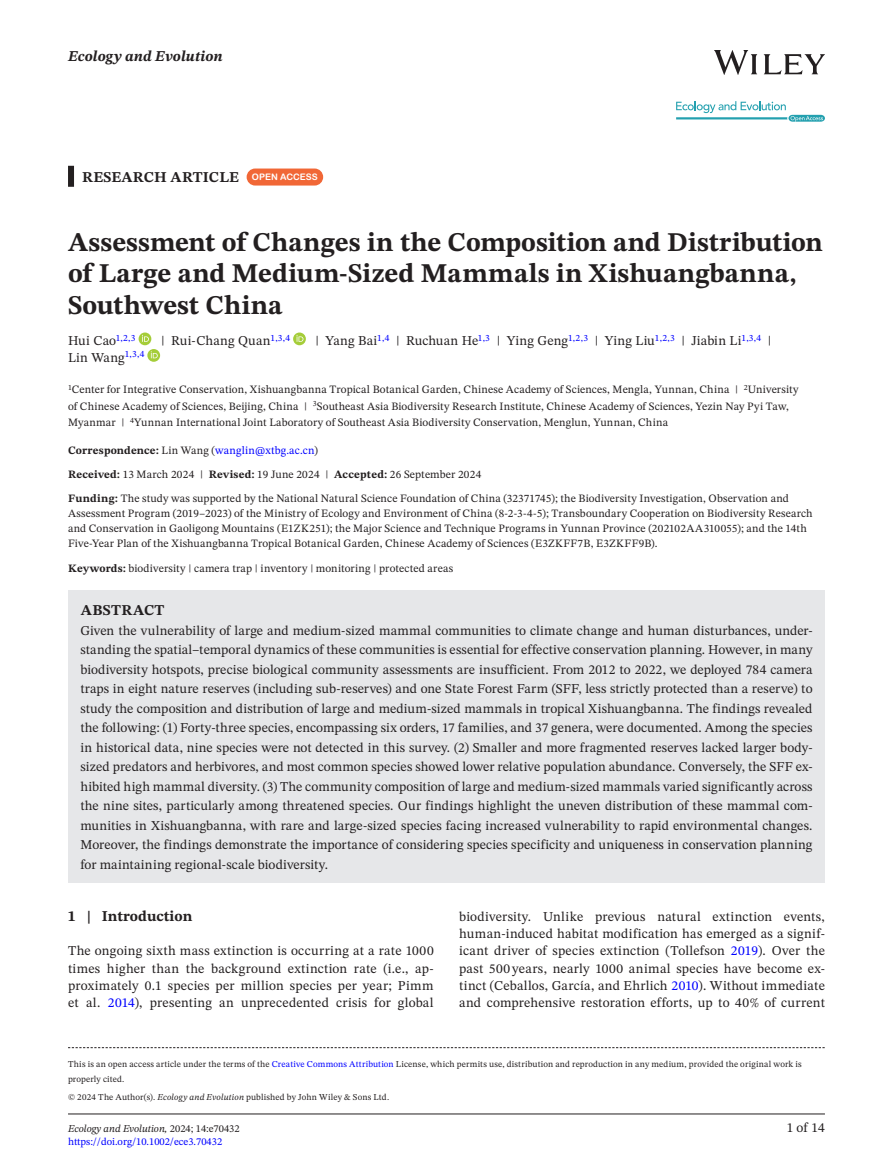
<style>
.page{position:relative;width:893px;height:1174px;background:#fff}
.page>*{position:absolute;margin:0;border:0;box-sizing:border-box;transform-origin:0 0}
.t1{font:700 27px/31.5px "STIX Two Text";color:#231f20}
.t2{font:700 15px "STIX Two Text";letter-spacing:.01em;color:#231f20}
.t3{font:italic 700 15px "STIX Two Text";letter-spacing:.01em;color:#231f20}
.t4{font:13.5px/19.5px "STIX Two Text";letter-spacing:.015em;color:#231f20;text-align:justify}
.t5{font:11.25px/16.5px "STIX Two Text";letter-spacing:.015em;color:#231f20}
.t6{font:italic 10.5px "STIX Two Text";color:#231f20}
.t7{font:10.5px "STIX Two Text";color:#00f}
.t8{font:9px/15px "STIX Two Text";letter-spacing:.02em;color:#231f20}
.s1{font-family:"Arial Rounded MT Bold";font-weight:400;font-size:9px;color:#fff}
.s2{font-weight:700}
.s3{color:#00f}
.s4{font-style:italic}
.s5{font-style:normal}
</style>
<div class="page">
<hr style="left:68px;top:1113px;width:757px;height:1px;background:#231f20">
<img style="left:714px;top:51px;width:111px;height:23px">
<svg style="left:676px;top:101px;width:149px;height:21px"></svg>
<div style="left:68px;top:166px;width:6px;height:21px;background:#231f20"></div>
<div style="left:68px;top:590px;width:757px;height:42px;background:#e6e7e9"></div>
<div style="left:68px;top:609px;width:757px;height:273px;background:#e6e7e9"></div>
<div style="left:247px;top:168px;width:76px;height:17px;background:#f16736;border-radius:9px"></div>
<div style="left:139px;top:332px;width:12px;height:13px;background:#a5cd39;border-radius:50%"></div>
<svg style="left:142px;top:335px;width:7px;height:7px"></svg>
<svg style="left:293px;top:332px;width:13px;height:13px"></svg>
<svg style="left:297px;top:335px;width:6px;height:7px"></svg>
<svg style="left:147px;top:349px;width:13px;height:13px"></svg>
<svg style="left:151px;top:351px;width:7px;height:7px"></svg>
<svg style="left:68px;top:1047px;width:757px;height:1px"></svg>
<p class="t3" style="left:68px;top:46px;width:156px">Ecology and Evolution</p>
<p class="t2" style="left:82px;top:166px;width:237px">RESEARCH ARTICLE <span class="s1">OPEN ACCESS</span></p>
<h1 class="t1" style="left:68px;top:227px;width:756px">Assessment of Changes in the Composition and Distribution of Large and Medium-Sized Mammals in Xishuangbanna,<br>Southwest China</h1>
<p class="t4" style="left:68px;top:331px;width:69px">Hui Cao<sup>1,2,3</sup></p>
<p class="t4" style="left:161px;top:331px;width:130px">| Rui-Chang Quan<sup>1,3,4</sup></p>
<p class="t4" style="left:316px;top:331px;width:457px">| Yang Bai<sup>1,4</sup> | Ruchuan He<sup>1,3</sup> | Ying Geng<sup>1,2,3</sup> | Ying Liu<sup>1,2,3</sup> | Jiabin Li<sup>1,3,4</sup> |</p>
<p class="t4" style="left:68px;top:347px;width:78px">Lin Wang<sup>1,3,4</sup></p>
<p class="t5" style="left:68px;top:381px;width:732px"><sup>1</sup>Center for Integrative Conservation, Xishuangbanna Tropical Botanical Garden, Chinese Academy of Sciences, Mengla, Yunnan, China | <sup>2</sup>University of Chinese Academy of Sciences, Beijing, China | <sup>3</sup>Southeast Asia Biodiversity Research Institute, Chinese Academy of Sciences, Yezin Nay Pyi Taw,<br>Myanmar | <sup>4</sup>Yunnan International Joint Laboratory of Southeast Asia Biodiversity Conservation, Menglun, Yunnan, China</p>
<p class="t5" style="left:68px;top:438px;width:722px;line-height:24px"><span class="s2">Correspondence:</span> Lin Wang (<span class="s3">wanglin@xtbg.ac.cn</span>)<br><span class="s2">Received:</span> 13 March 2024 | <span class="s2">Revised:</span> 19 June 2024 | <span class="s2">Accepted:</span> 26 September 2024<br><span class="s2">Funding:</span> The study was supported by the National Natural Science Foundation of China (32371745); the Biodiversity Investigation, Observation and</p>
<p class="t5" style="left:68px;top:506px;width:746px;line-height:15px">Assessment Program (2019–2023) of the Ministry of Ecology and Environment of China (8-2-3-4-5); Transboundary Cooperation on Biodiversity Research and Conservation in Gaoligong Mountains (E1ZK251); the Major Science and Technique Programs in Yunnan Province (202102AA310055); and the 14th<br>Five-Year Plan of the Xishuangbanna Tropical Botanical Garden, Chinese Academy of Sciences (E3ZKFF7B, E3ZKFF9B).</p>
<p class="t5" style="left:68px;top:560px;width:387px"><span class="s2">Keywords:</span> biodiversity | camera trap | inventory | monitoring | protected areas</p>
<p class="t2" style="left:81px;top:599px;width:85px">ABSTRACT</p>
<p class="t4" style="left:80px;top:620px;width:734px">Given the vulnerability of large and medium-sized mammal communities to climate change and human disturbances, under&shy;standing the spatial–temporal dynamics of these communities is essential for effective conservation planning. However, in many biodiversity hotspots, precise biological community assessments are insufficient. From 2012 to 2022, we deployed 784 camera traps in eight nature reserves (including sub-reserves) and one State Forest Farm (SFF, less strictly protected than a reserve) to study the composition and distribution of large and medium-sized mammals in tropical Xishuangbanna. The findings revealed the following: (1) Forty-three species, encompassing six orders, 17 families, and 37 genera, were documented. Among the species in historical data, nine species were not detected in this survey. (2) Smaller and more fragmented reserves lacked larger body&shy;sized predators and herbivores, and most common species showed lower relative population abundance. Conversely, the SFF ex&shy;hibited high mammal diversity. (3) The community composition of large and medium-sized mammals varied significantly across the nine sites, particularly among threatened species. Our findings highlight the uneven distribution of these mammal com&shy;munities in Xishuangbanna, with rare and large-sized species facing increased vulnerability to rapid environmental changes.<br>Moreover, the findings demonstrate the importance of considering species specificity and uniqueness in conservation planning for maintaining regional-scale biodiversity.</p>
<p class="t2" style="left:68px;top:905px;width:126px">1 | Introduction</p>
<p class="t4" style="left:68px;top:942px;width:367px;line-height:17.2px">The ongoing sixth mass extinction is occurring at a rate 1000 times higher than the background extinction rate (i.e., ap&shy;proximately 0.1 species per million species per year; Pimm et al. <span class="s3">2014</span>), presenting an unprecedented crisis for global</p>
<p class="t4" style="left:459px;top:907px;width:367px;line-height:17.2px">biodiversity. Unlike previous natural extinction events, human-induced habitat modification has emerged as a signif&shy;icant driver of species extinction (Tollefson <span class="s3">2019</span>). Over the past 500 years, nearly 1000 animal species have become ex&shy;tinct (Ceballos, García, and Ehrlich <span class="s3">2010</span>). Without immediate and comprehensive restoration efforts, up to 40% of current</p>
<p class="t8" style="left:68px;top:1056px;width:735px">This is an open access article under the terms of the <span class="s3">Creative Commons Attribution</span> License, which permits use, distribution and reproduction in any medium, provided the original work is properly cited.</p>
<p class="t8" style="left:68px;top:1089px;width:323px">© 2024 The Author(s). <span class="s4">Ecology and Evolution</span> published by John Wiley &amp; Sons Ltd.</p>
<p class="t6" style="left:68px;top:1121px;width:173px">Ecology and Evolution, <span class="s5">2024; 14:e70432</span></p>
<p class="t4" style="left:787px;top:1118px;width:40px">1 of 14</p>
<p class="t7" style="left:68px;top:1134px;width:156px">https://doi.org/10.1002/ece3.70432</p>
</div>
